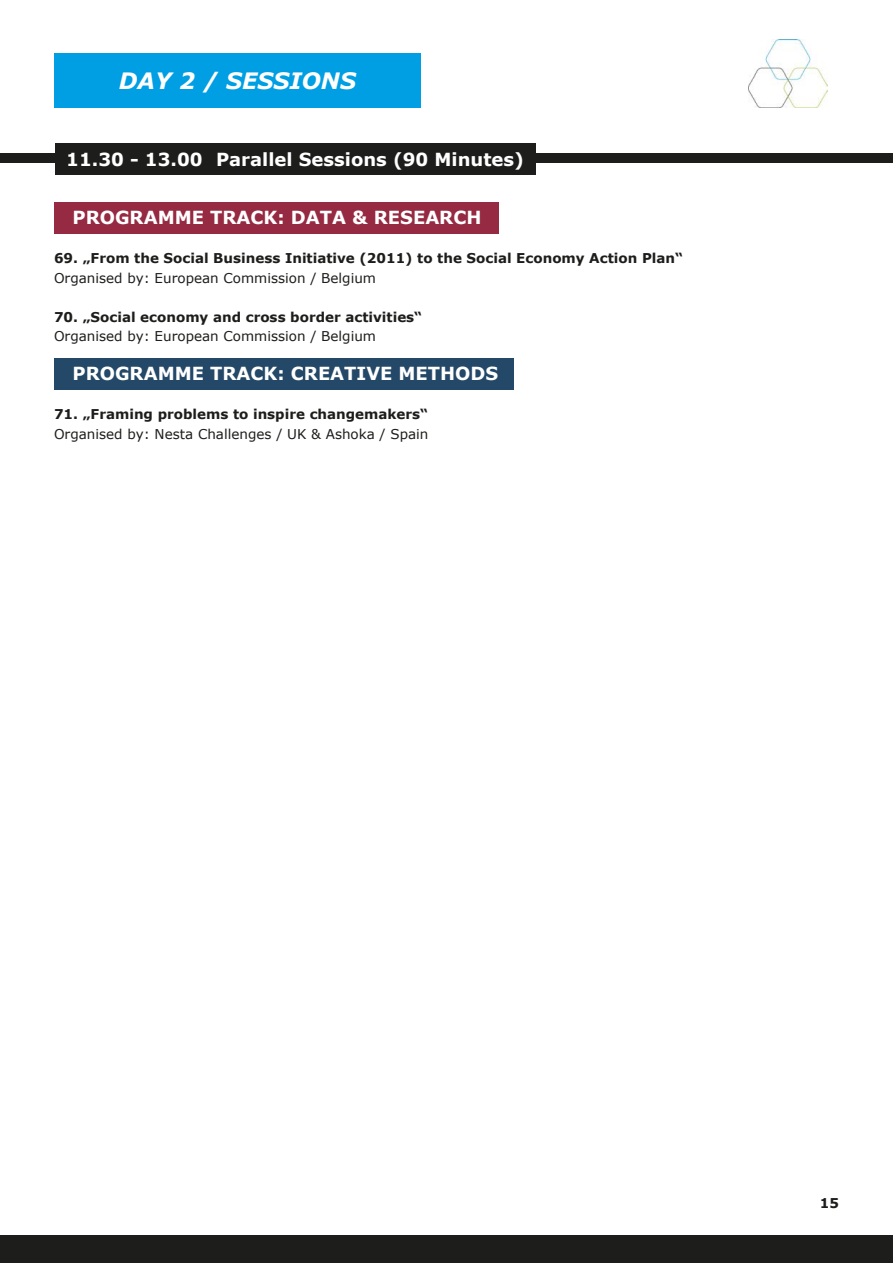
<style>
.page{position:relative;width:893px;height:1263px;background:#fff}
.page>*{position:absolute;margin:0;border:0;box-sizing:border-box;transform-origin:0 0}
.t1{font:italic 700 22.5px "Verdana";color:#fff}
.t2{font:700 18px "Verdana";color:#fff}
.t3{font:700 13.5px "Verdana";color:#1d1d1b}
.t4{font:13.5px "Verdana";color:#1d1d1b}
</style>
<div class="page">
<div style="left:0;top:1236px;width:893px;height:27px;background:#1d1d1b"></div>
<div style="left:54px;top:53px;width:367px;height:54px;background:#009fe3"></div>
<div style="left:55px;top:143px;width:481px;height:32px;background:#1d1d1b"></div>
<div style="left:54px;top:359px;width:459px;height:31px;background:#244867"></div>
<div style="left:54px;top:202px;width:445px;height:32px;background:#962a42"></div>
<div style="left:0;top:154px;width:893px;height:9px;background:#1d1d1b"></div>
<img style="left:748px;top:40px;width:80px;height:68px">
<h1 class="t1" style="left:119px;top:66px;width:239px">DAY 2 / SESSIONS</h1>
<h2 class="t2" style="left:66px;top:148px;width:459px">11.30 - 13.00 Parallel Sessions (90 Minutes)</h2>
<h2 class="t2" style="left:72px;top:206px;width:410px">PROGRAMME TRACK: DATA &amp; RESEARCH</h2>
<p class="t3" style="left:54px;top:250px;width:631px">69. „From the Social Business Initiative (2011) to the Social Economy Action Plan“</p>
<p class="t4" style="left:54px;top:269px;width:324px">Organised by: European Commission / Belgium</p>
<p class="t3" style="left:54px;top:308px;width:370px">70. „Social economy and cross border activities“</p>
<p class="t4" style="left:54px;top:328px;width:324px">Organised by: European Commission / Belgium</p>
<h2 class="t2" style="left:72px;top:362px;width:427px">PROGRAMME TRACK: CREATIVE METHODS</h2>
<p class="t3" style="left:54px;top:406px;width:376px">71. „Framing problems to inspire changemakers“</p>
<p class="t4" style="left:54px;top:425px;width:376px">Organised by: Nesta Challenges / UK &amp; Ashoka / Spain</p>
<p class="t3" style="left:820px;top:1194px;width:21px">15</p>
</div>
